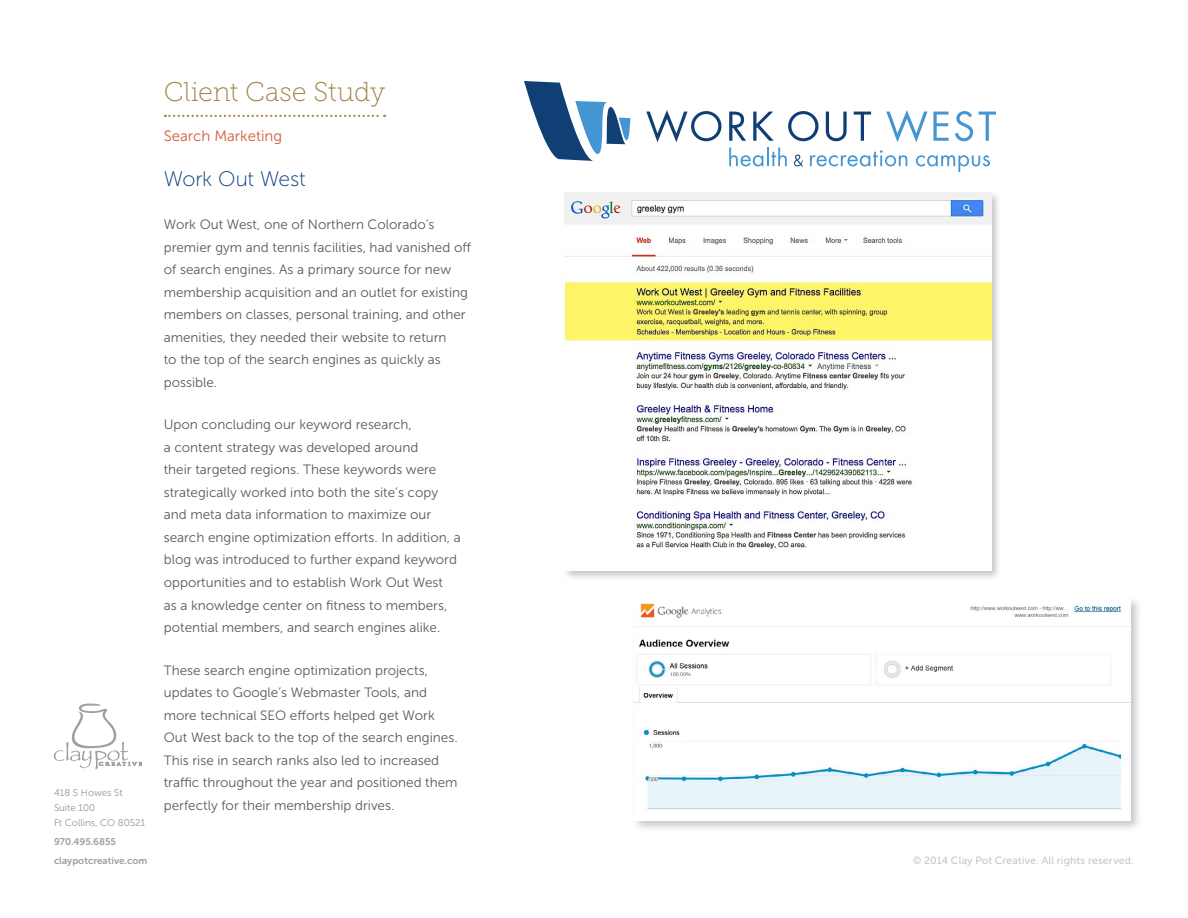
<style>
.page{position:relative;width:1188px;height:918px;background:#fff}
.page>*{position:absolute;margin:0;border:0;box-sizing:border-box;transform-origin:0 0}
.t1{font:27px "Museo Slab 100";letter-spacing:-.005em;color:#a28448}
.t2{font:21px "Museo Sans 100";letter-spacing:-.005em;color:#003974}
.t3{font:15px "Museo Sans 300";color:#d05d38}
.t4{font:13.5px/22.5px "Museo Sans 300";color:#58595b}
.t5{font:10.5px "Museo Sans 500";letter-spacing:.01em;color:#c7c8ca}
.t6{font:9.75px/15px "Museo Sans 300";color:#939598}
.t7{font:9.75px/19.2px "Museo Sans 700";color:#9d9fa2}
</style>
<div class="page">
<svg style="left:54px;top:704px;width:88px;height:65px"></svg>
<svg style="left:165px;top:115px;width:220px;height:2px"></svg>
<svg style="left:564px;top:192px;width:434px;height:386px"></svg>
<img style="left:564px;top:193px;width:427px;height:378px">
<svg style="left:636px;top:600px;width:503px;height:229px"></svg>
<img style="left:634px;top:600px;width:496px;height:220px">
<svg style="left:646px;top:110px;width:75px;height:32px"></svg>
<svg style="left:729px;top:112px;width:17px;height:29px"></svg>
<svg style="left:753px;top:112px;width:21px;height:29px"></svg>
<svg style="left:788px;top:111px;width:31px;height:30px"></svg>
<svg style="left:826px;top:112px;width:21px;height:29px"></svg>
<svg style="left:854px;top:112px;width:17px;height:29px"></svg>
<svg style="left:886px;top:110px;width:63px;height:32px"></svg>
<svg style="left:955px;top:111px;width:18px;height:30px"></svg>
<svg style="left:979px;top:112px;width:17px;height:29px"></svg>
<svg style="left:729px;top:148px;width:58px;height:18px"></svg>
<svg style="left:794px;top:155px;width:9px;height:11px"></svg>
<svg style="left:810px;top:150px;width:97px;height:16px"></svg>
<svg style="left:916px;top:155px;width:74px;height:17px"></svg>
<svg style="left:524px;top:81px;width:106px;height:80px"></svg>
<p class="t6" style="left:54px;top:785px;width:93px">418 S Howes St<br>Suite 100<br>Ft Collins, CO 80521</p>
<p class="t7" style="left:54px;top:832px;width:95px">970.495.6855 claypotcreative.com</p>
<h1 class="t1" style="left:164px;top:77px;width:223px">Client Case Study</h1>
<p class="t3" style="left:164px;top:128px;width:120px">Search Marketing</p>
<h2 class="t2" style="left:164px;top:168px;width:144px">Work Out West</h2>
<p class="t4" style="left:164px;top:213px;width:309px">Work Out West, one of Northern Colorado’s premier gym and tennis facilities, had vanished off of search engines. As a primary source for new membership acquisition and an outlet for existing members on classes, personal training, and other amenities, they needed their website to return<br>to the top of the search engines as quickly as possible.</p>
<p class="t4" style="left:164px;top:414px;width:298px">Upon concluding our keyword research,<br>a content strategy was developed around<br>their targeted regions. These keywords were strategically worked into both the site’s copy and meta data information to maximize our search engine optimization efforts. In addition, a blog was introduced to further expand keyword opportunities and to establish Work Out West<br>as a knowledge center on fitness to members, potential members, and search engines alike.</p>
<p class="t4" style="left:164px;top:659px;width:295px">These search engine optimization projects, updates to Google’s Webmaster Tools, and more technical SEO efforts helped get Work Out West back to the top of the search engines.<br>This rise in search ranks also led to increased traffic throughout the year and positioned them perfectly for their membership drives.</p>
<p class="t5" style="left:913px;top:855px;width:223px">© 2014 Clay Pot Creative. All rights reserved.</p>
</div>
